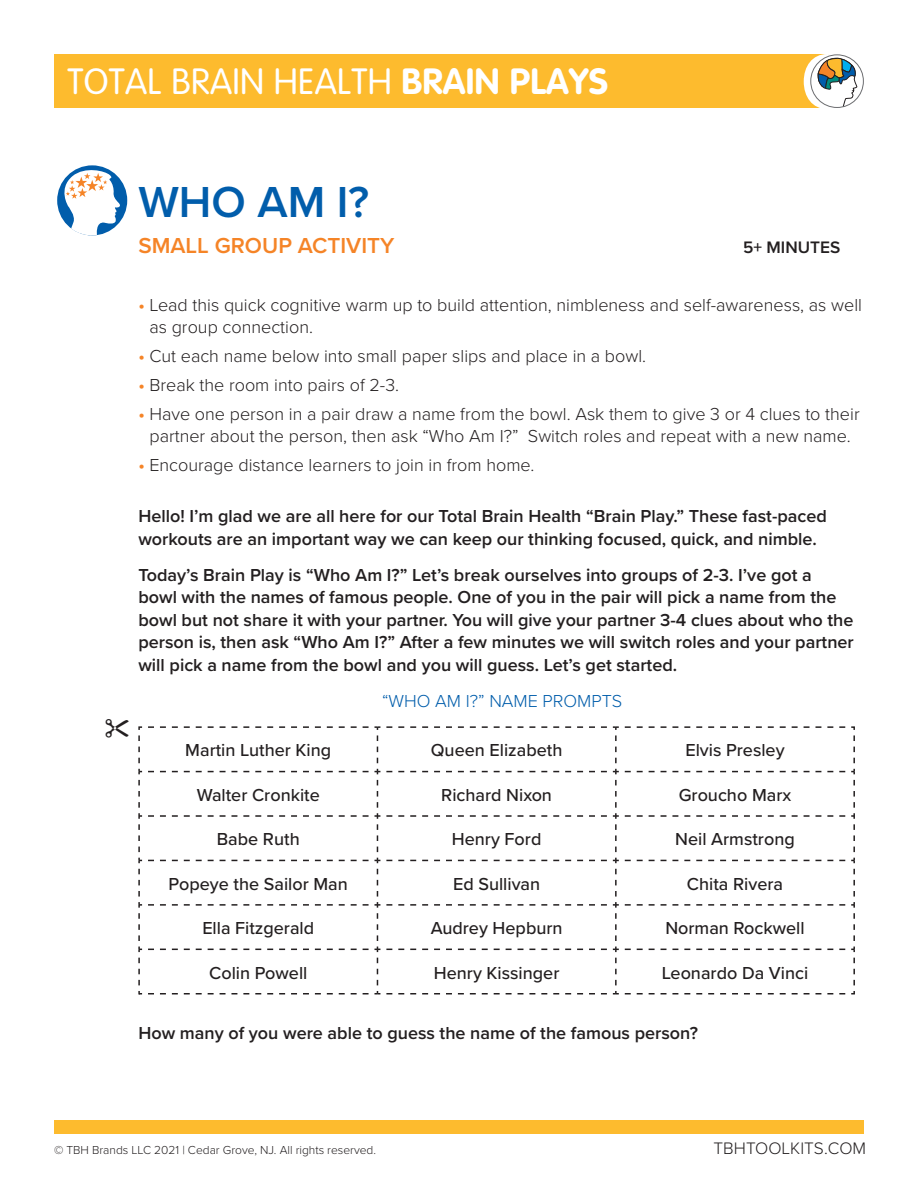
<style>
.page{position:relative;width:918px;height:1188px;background:#fff}
.page>*{position:absolute;margin:0;border:0;box-sizing:border-box;transform-origin:0 0}
.t1{font:600 45px "Proxima Nova";color:#015dab}
.t2{font:300 36px "VAG Rounded";letter-spacing:.01em;color:#fff}
.t3{font:600 22.5px "Proxima Nova";color:#f58427}
.t4{font:600 18px/22.5px "Proxima Nova";color:#231f20}
.t5{font:300 18px/21.6px "Proxima Nova";color:#231f20}
.t6{font:500 18px "Proxima Nova";color:#231f20}
.t7{font:300 18px "Proxima Nova";color:#015dab}
.List_Paragraph{font:300 17.25px "Proxima Nova";color:#231f20}
.t8{font:600 17.25px "Proxima Nova";color:#231f20}
.Copyright{font:300 12px "Proxima Nova";color:#231f20}
.s1{font-weight:700}
.s2{font-weight:600;color:#f58427}
</style>
<div class="page">
<div style="left:57px;top:165px;width:70px;height:70px;background:#015dab;border-radius:50%"></div>
<svg style="left:57px;top:166px;width:66px;height:70px"></svg>
<div style="left:54px;top:1120px;width:810px;height:14px;background:#fdbb2e"></div>
<div style="left:54px;top:54px;width:775px;height:54px;background:#fdbb2e"></div>
<svg style="left:804px;top:54px;width:53px;height:54px"></svg>
<div style="left:810px;top:54px;width:54px;height:54px;border:1px solid #6c6d70;border-radius:50%"></div>
<svg style="left:386px;top:726px;width:469px;height:37px"></svg>
<svg style="left:138px;top:726px;width:242px;height:126px"></svg>
<svg style="left:386px;top:769px;width:233px;height:83px"></svg>
<svg style="left:625px;top:769px;width:230px;height:83px"></svg>
<svg style="left:138px;top:858px;width:4px;height:83px"></svg>
<svg style="left:148px;top:858px;width:232px;height:83px"></svg>
<svg style="left:386px;top:858px;width:233px;height:83px"></svg>
<svg style="left:625px;top:858px;width:230px;height:83px"></svg>
<svg style="left:148px;top:947px;width:232px;height:38px"></svg>
<svg style="left:386px;top:947px;width:233px;height:38px"></svg>
<svg style="left:625px;top:947px;width:230px;height:38px"></svg>
<svg style="left:138px;top:947px;width:4px;height:48px"></svg>
<svg style="left:148px;top:991px;width:232px;height:3px"></svg>
<svg style="left:386px;top:991px;width:469px;height:4px"></svg>
<p class="t2" style="left:68px;top:61px;width:542px">TOTAL BRAIN HEALTH <span class="s1">BRAIN PLAYS</span></p>
<p class="t1" style="left:138px;top:168px;width:232px">WHO AM I?</p>
<p class="t3" style="left:138px;top:228px;width:258px">SMALL GROUP ACTIVITY</p>
<p class="t8" style="left:743px;top:234px;width:99px">5+ MINUTES</p>
<p class="t5" style="left:149px;top:293px;width:714px;text-indent:-11px"><span class="s2">•</span> Lead this quick cognitive warm up to build attention, nimbleness and self-awareness, as well as group connection.</p>
<p class="t5" style="left:138px;top:344px;width:509px"><span class="s2">•</span> Cut each name below into small paper slips and place in a bowl.</p>
<p class="t5" style="left:138px;top:373px;width:262px"><span class="s2">•</span> Break the room into pairs of 2-3.</p>
<p class="t5" style="left:138px;top:403px;width:723px;text-align:center"><span class="s2">•</span> Have one person in a pair draw a name from the bowl. Ask them to give 3 or 4 clues to their partner about the person, then ask “Who Am I?” Switch roles and repeat with a new name.</p>
<p class="t5" style="left:138px;top:453px;width:398px"><span class="s2">•</span> Encourage distance learners to join in from home.</p>
<p class="t4" style="left:138px;top:504px;width:690px">Hello! I’m glad we are all here for our Total Brain Health “Brain Play.” These fast-paced workouts are an important way we can keep our thinking focused, quick, and nimble.</p>
<p class="t4" style="left:138px;top:563px;width:717px">Today’s Brain Play is “Who Am I?” Let’s break ourselves into groups of 2-3. I’ve got a bowl with the names of famous people. One of you in the pair will pick a name from the bowl but not share it with your partner. You will give your partner 3-4 clues about who the person is, then ask “Who Am I?” After a few minutes we will switch roles and your partner will pick a name from the bowl and you will guess. Let’s get started.</p>
<p class="t7" style="left:382px;top:687px;width:242px">“WHO AM I?” NAME PROMPTS</p>
<p class="t6" style="left:185px;top:737px;width:147px">Martin Luther King</p>
<p class="t6" style="left:431px;top:737px;width:133px">Queen Elizabeth</p>
<p class="t6" style="left:685px;top:737px;width:101px">Elvis Presley</p>
<p class="t6" style="left:197px;top:781px;width:125px">Walter Cronkite</p>
<p class="t6" style="left:441px;top:781px;width:112px">Richard Nixon</p>
<p class="t6" style="left:679px;top:781px;width:114px">Groucho Marx</p>
<p class="t6" style="left:217px;top:826px;width:84px">Babe Ruth</p>
<p class="t6" style="left:452px;top:826px;width:91px">Henry Ford</p>
<p class="t6" style="left:675px;top:826px;width:121px">Neil Armstrong</p>
<p class="t6" style="left:169px;top:870px;width:181px">Popeye the Sailor Man</p>
<p class="t6" style="left:453px;top:870px;width:89px">Ed Sullivan</p>
<p class="t6" style="left:687px;top:870px;width:98px">Chita Rivera</p>
<p class="t6" style="left:202px;top:915px;width:113px">Ella Fitzgerald</p>
<p class="t6" style="left:431px;top:915px;width:133px">Audrey Hepburn</p>
<p class="t6" style="left:665px;top:915px;width:141px">Norman Rockwell</p>
<p class="t6" style="left:209px;top:959px;width:100px">Colin Powell</p>
<p class="t6" style="left:434px;top:959px;width:127px">Henry Kissinger</p>
<p class="t6" style="left:662px;top:959px;width:148px">Leonardo Da Vinci</p>
<p class="t4" style="left:138px;top:1022px;width:561px">How many of you were able to guess the name of the famous person?</p>
<p class="Copyright" style="left:54px;top:1141px;width:324px">© TBH Brands LLC 2021 | Cedar Grove, NJ. All rights reserved.</p>
<p class="List_Paragraph" style="left:714px;top:1135px;width:154px">TBHTOOLKITS.COM</p>
</div>
